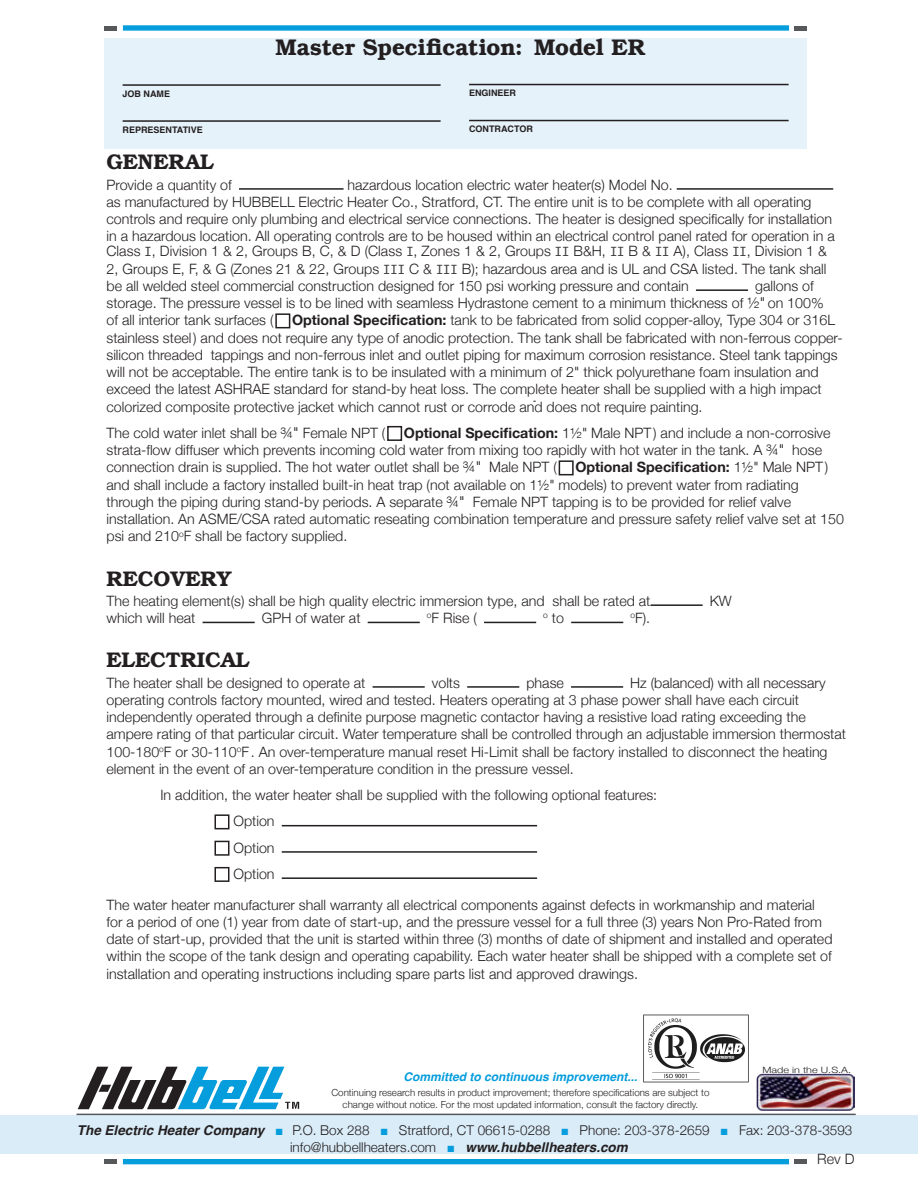
<style>
.page{position:relative;width:918px;height:1188px;background:#fff}
.page>*{position:absolute;margin:0;border:0;box-sizing:border-box;transform-origin:0 0}
.t1{font:600 22.5px "Bookman";letter-spacing:-.005em;color:#231f20}
.t2{font:600 21px "Bookman";color:#231f20}
.t3{font:300 14.25px/17.2px "Helvetica Neue";color:#231f20}
.t4{font:300 13.5px/16.5px "Helvetica Neue";color:#231f20}
.t5{font:italic 700 12px "Helvetica";color:#069ddc}
.t6{font:300 9.75px/11.7px "Helvetica Neue";color:#231f20;text-align:center}
.t7{font:700 9px "Helvetica";color:#231f20}
.t8{font:300 8.7px "Helvetica Neue";color:#231f20;scale:1.26 1}
.s1{font-family:"Monaco";font-weight:400;font-size:12px;color:#3e3e3f}
.s2{font-size:15px}
.s3{font-weight:700}
.s4{font-family:"Helvetica";font-weight:700;font-style:italic}
.s5{color:#069ddc}
</style>
<div class="page">
<img style="left:643px;top:1014px;width:114px;height:83px">
<div style="left:105px;top:38px;width:702px;height:110px;background:#e6f2fa"></div>
<hr style="left:123px;top:84px;width:318px;height:2px;background:#231f20">
<hr style="left:123px;top:120px;width:318px;height:2px;background:#231f20">
<hr style="left:469px;top:84px;width:320px;height:1px;background:#231f20">
<hr style="left:469px;top:120px;width:320px;height:1px;background:#231f20">
<div style="left:104px;top:26px;width:13px;height:5px;background:#57585a"></div>
<hr style="left:794px;top:26px;width:13px;height:4px;background:#57585a">
<svg style="left:123px;top:25px;width:666px;height:6px;background:#20a7df"></svg>
<hr style="left:104px;top:1159px;width:13px;height:4px;background:#57585a">
<div style="left:794px;top:1159px;width:13px;height:5px;background:#57585a"></div>
<div style="left:123px;top:1159px;width:666px;height:5px;background:#069ddc"></div>
<div style="left:0;top:1115px;width:918px;height:39px;background:#daecf8"></div>
<hr style="left:76px;top:1114px;width:780px;height:1px;background:#57585a">
<svg style="left:78px;top:1067px;width:221px;height:42px"></svg>
<img style="left:757px;top:1074px;width:98px;height:36px">
<hr style="left:239px;top:188px;width:105px;height:2px;background:#231f20">
<hr style="left:677px;top:188px;width:156px;height:2px;background:#231f20">
<hr style="left:696px;top:289px;width:52px;height:2px;background:#231f20">
<div style="left:275px;top:313px;width:15px;height:15px;border:2px solid #231f20"></div>
<div style="left:387px;top:426px;width:15px;height:15px;border:2px solid #231f20"></div>
<div style="left:559px;top:460px;width:15px;height:15px;border:2px solid #231f20"></div>
<hr style="left:650px;top:604px;width:53px;height:2px;background:#231f20">
<hr style="left:203px;top:622px;width:52px;height:1px;background:#231f20">
<hr style="left:368px;top:622px;width:52px;height:1px;background:#231f20">
<hr style="left:484px;top:622px;width:52px;height:1px;background:#231f20">
<hr style="left:571px;top:622px;width:52px;height:1px;background:#231f20">
<hr style="left:373px;top:686px;width:52px;height:2px;background:#231f20">
<hr style="left:467px;top:686px;width:52px;height:2px;background:#231f20">
<hr style="left:571px;top:686px;width:52px;height:2px;background:#231f20">
<div style="left:214px;top:814px;width:15px;height:15px;border:2px solid #231f20"></div>
<hr style="left:282px;top:825px;width:255px;height:1px;background:#231f20">
<div style="left:214px;top:841px;width:15px;height:15px;border:2px solid #231f20"></div>
<hr style="left:282px;top:851px;width:255px;height:2px;background:#231f20">
<div style="left:214px;top:867px;width:15px;height:15px;border:2px solid #231f20"></div>
<hr style="left:282px;top:877px;width:255px;height:2px;background:#231f20">
<p class="t7" style="left:123px;top:86px;width:49px">JOB NAME</p>
<p class="t7" style="left:123px;top:122px;width:82px">REPRESENTATIVE</p>
<h1 class="t1" style="left:276px;top:34px;width:371px">Master Specification: Model ER</h1>
<p class="t7" style="left:469px;top:86px;width:47px">ENGINEER</p>
<p class="t7" style="left:469px;top:122px;width:64px">CONTRACTOR</p>
<h2 class="t2" style="left:106px;top:150px;width:109px">GENERAL</h2>
<p class="t3" style="left:106px;top:175px;width:127px">Provide a quantity of</p>
<p class="t3" style="left:106px;top:175px;width:730px;text-indent:241px">hazardous location electric water heater(s) Model No.<br>as manufactured by HUBBELL Electric Heater Co., Stratford, CT. The entire unit is to be complete with all operating controls and require only plumbing and electrical service connections. The heater is designed specifically for installation in a hazardous location. All operating controls are to be housed within an electrical control panel rated for operation in a</p>
<p class="t3" style="left:106px;top:242px;width:722px;text-align:justify">Class <span class="s1">I</span>, Division 1 &amp; 2, Groups B, C, &amp; D (Class <span class="s1">I</span>, Zones 1 &amp; 2, Groups <span class="s1">II</span> B&amp;H, <span class="s1">II</span> B &amp; <span class="s1">II</span> A), Class <span class="s1">II</span>, Division 1 &amp; 2, Groups E, F, &amp; G (Zones 21 &amp; 22, Groups <span class="s1">III</span> C &amp; <span class="s1">III</span> B); hazardous area and is UL and CSA listed. The tank shall be all welded steel commercial construction designed for 150 psi working pressure and contain</p>
<p class="t3" style="left:106px;top:276px;width:719px;text-indent:649px">gallons of storage. The pressure vessel is to be lined with seamless Hydrastone cement to a minimum thickness of <span class="s2">½"</span> on 100% of all interior tank surfaces (</p>
<p class="t3" style="left:107px;top:311px;width:738px;text-indent:186px"><span class="s3">Optional Specification:</span> tank to be fabricated from solid copper-alloy, Type 304 or 316L stainless steel ) and does not require any type of anodic protection. The tank shall be fabricated with non-ferrous copper&shy;silicon threaded tappings and non-ferrous inlet and outlet piping for maximum corrosion resistance. Steel tank tappings will not be acceptable. The entire tank is to be insulated with a minimum of 2" thick polyurethane foam insulation and exceed the latest ASHRAE standard for stand-by heat loss. The complete heater shall be supplied with a high impact colorized composite protective jacket which cannot rust or corrode and does not require painting.</p>
<p class="t3" style="left:107px;top:423px;width:280px">The cold water inlet shall be <span class="s2">¾"</span> Female NPT (</p>
<p class="t3" style="left:106px;top:423px;width:726px;text-indent:297px"><span class="s3">Optional Specification:</span> 1½" Male NPT) and include a non-corrosive strata-flow diffuser which prevents incoming cold water from mixing too rapidly with hot water in the tank. A <span class="s2">¾"</span> hose connection drain is supplied. The hot water outlet shall be <span class="s2">¾"</span> Male NPT (</p>
<p class="t3" style="left:106px;top:458px;width:739px;text-indent:469px"><span class="s3">Optional Specification:</span> 1½" Male NPT) and shall include a factory installed built-in heat trap (not available on 1½" models) to prevent water from radiating through the piping during stand-by periods. A separate <span class="s2">¾"</span> Female NPT tapping is to be provided for relief valve installation. An ASME/CSA rated automatic reseating combination temperature and pressure safety relief valve set at 150 psi and 210<sup>o</sup>F shall be factory supplied.</p>
<h2 class="t2" style="left:106px;top:566px;width:127px">RECOVERY</h2>
<p class="t3" style="left:106px;top:591px;width:545px">The heating element(s) shall be high quality electric immersion type, and shall be rated at</p>
<p class="t3" style="left:710px;top:591px;width:24px">KW</p>
<p class="t3" style="left:107px;top:609px;width:90px">which will heat</p>
<p class="t3" style="left:262px;top:609px;width:100px">GPH of water at</p>
<p class="t3" style="left:427px;top:609px;width:52px"><sup>o</sup>F Rise (</p>
<p class="t3" style="left:543px;top:609px;width:22px"><sup>o</sup> to</p>
<p class="t3" style="left:630px;top:609px;width:21px"><sup>o</sup>F).</p>
<h2 class="t2" style="left:106px;top:648px;width:144px">ELECTRICAL</h2>
<p class="t3" style="left:106px;top:673px;width:260px">The heater shall be designed to operate at</p>
<p class="t3" style="left:432px;top:673px;width:30px">volts</p>
<p class="t3" style="left:526px;top:673px;width:39px">phase</p>
<p class="t3" style="left:107px;top:673px;width:741px;text-indent:524px">Hz (balanced) with all necessary operating controls factory mounted, wired and tested. Heaters operating at 3 phase power shall have each circuit independently operated through a definite purpose magnetic contactor having a resistive load rating exceeding the ampere rating of that particular circuit. Water temperature shall be controlled through an adjustable immersion thermostat 100-180<sup>o</sup>F or 30-110<sup>o</sup>F. An over-temperature manual reset Hi-Limit shall be factory installed to disconnect the heating element in the event of an over-temperature condition in the pressure vessel.</p>
<p class="t3" style="left:233px;top:781px;width:425px;line-height:26.2px;text-indent:-73px">In addition, the water heater shall be supplied with the following optional features:<br>Option<br>Option<br>Option</p>
<p class="t3" style="left:106px;top:895px;width:728px">The water heater manufacturer shall warranty all electrical components against defects in workmanship and material for a period of one (1) year from date of start-up, and the pressure vessel for a full three (3) years Non Pro-Rated from date of start-up, provided that the unit is started within three (3) months of date of shipment and installed and operated within the scope of the tank design and operating capability. Each water heater shall be shipped with a complete set of installation and operating instructions including spare parts list and approved drawings.</p>
<p class="t5" style="left:403px;top:1067px;width:236px">Committed to continuous improvement...</p>
<p class="t6" style="left:331px;top:1086px;width:380px">Continuing research results in product improvement; therefore specifications are subject to change without notice. For the most updated information, consult the factory directly.</p>
<p class="t8" style="left:763px;top:1065px;width:72px">Made in the U.S.A.</p>
<p class="t4" style="left:290px;top:1121px;width:564px;text-indent:-213px"><span class="s4">The Electric Heater Company</span> <span class="s5">■</span> P.O. Box 288 <span class="s5">■</span> Stratford, CT 06615-0288 <span class="s5">■</span> Phone: 203-378-2659 <span class="s5">■</span> Fax: 203-378-3593 info@hubbellheaters.com <span class="s5">■</span> <span class="s4">www.hubbellheaters.com</span></p>
<p class="t3" style="left:817px;top:1150px;width:39px">Rev D</p>
</div>
